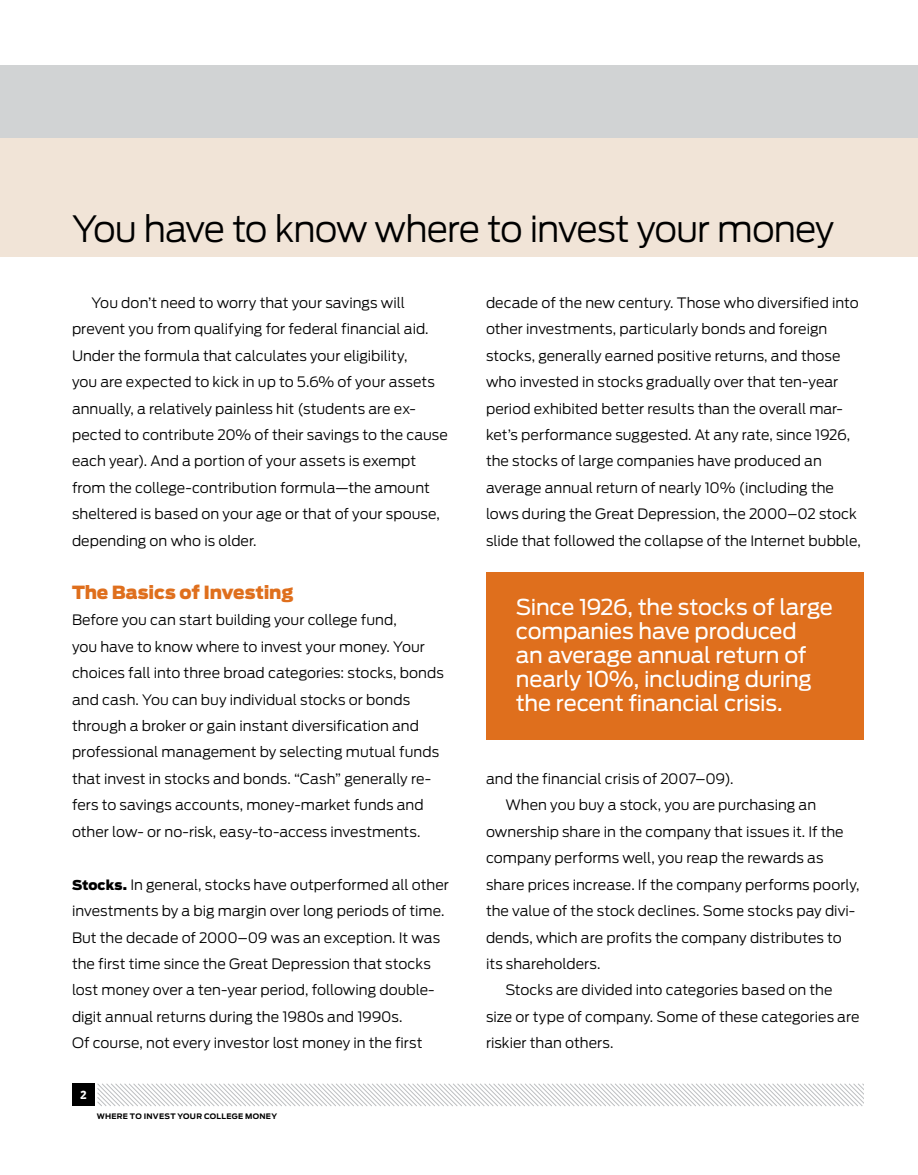
<style>
.page{position:relative;width:918px;height:1175px;background:#fff}
.page>*{position:absolute;margin:0;border:0;box-sizing:border-box;transform-origin:0 0}
.t1{font:300 36px "Antenna";letter-spacing:-.03em;color:#000}
.t2{font:21.75px/24px "Antenna";letter-spacing:-.015em;color:#fff}
.t3{font:900 18px "Antenna";letter-spacing:-.01em;color:#df6f1d}
.t4{font:300 14.25px/26.4px "Antenna";color:#000}
.t5{font:10.5px "Retina Micro D10";color:#fff}
.t6{font:700 7.5px "Antenna";letter-spacing:.035em;color:#000}
.s1{font-weight:900;font-size:13.5px}
</style>
<div class="page">
<div style="left:72px;top:1083px;width:23px;height:23px;background:#000"></div>
<svg style="left:97px;top:1083px;width:767px;height:24px"></svg>
<div style="left:0;top:66px;width:918px;height:72px;background:#d1d3d4"></div>
<div style="left:0;top:138px;width:918px;height:118px;background:#f1e4d7"></div>
<div style="left:486px;top:572px;width:378px;height:168px;background:#df6f1d"></div>
<h1 class="t1" style="left:72px;top:208px;width:764px">You have to know where to invest your money</h1>
<p class="t4" style="left:72px;top:289px;width:377px;text-indent:19px">You don’t need to worry that your savings will prevent you from qualifying for federal financial aid.<br>Under the formula that calculates your eligibility,<br>you are expected to kick in up to 5.6% of your assets annually, a relatively painless hit (students are ex&shy;pected to contribute 20% of their savings to the cause each year). And a portion of your assets is exempt from the college-contribution formula—the amount sheltered is based on your age or that of your spouse, depending on who is older.</p>
<p class="t3" style="left:72px;top:581px;width:223px">The Basics of Investing</p>
<p class="t4" style="left:72px;top:607px;width:373px">Before you can start building your college fund,<br>you have to know where to invest your money. Your choices fall into three broad categories: stocks, bonds and cash. You can buy individual stocks or bonds through a broker or gain instant diversification and professional management by selecting mutual funds that invest in stocks and bonds. “Cash” generally re&shy;fers to savings accounts, money-market funds and other low- or no-risk, easy-to-access investments.</p>
<p class="t4" style="left:72px;top:871px;width:379px"><span class="s1">Stocks.</span> In general, stocks have outperformed all other investments by a big margin over long periods of time.<br>But the decade of 2000–09 was an exception. It was the first time since the Great Depression that stocks lost money over a ten-year period, following double&shy;digit annual returns during the 1980s and 1990s.<br>Of course, not every investor lost money in the first</p>
<p class="t5" style="left:80px;top:1088px;width:8px">2</p>
<p class="t6" style="left:97px;top:1111px;width:181px">WHERE TO I NVEST YOUR COLLEGE MONEY</p>
<p class="t4" style="left:486px;top:289px;width:376px">decade of the new century. Those who diversified into other investments, particularly bonds and foreign stocks, generally earned positive returns, and those who invested in stocks gradually over that ten-year period exhibited better results than the overall mar&shy;ket’s performance suggested. At any rate, since 1926, the stocks of large companies have produced an average annual return of nearly 10% (including the lows during the Great Depression, the 2000–02 stock slide that followed the collapse of the Internet bubble,</p>
<h2 class="t2" style="left:516px;top:595px;width:319px">Since 1926, the stocks of large companies have produced<br>an average annual return of nearly 10%, including during the recent financial crisis.</h2>
<p class="t4" style="left:486px;top:765px;width:249px">and the financial crisis of 2007–09).</p>
<p class="t4" style="left:505px;top:792px;width:312px">When you buy a stock, you are purchasing an</p>
<p class="t4" style="left:486px;top:818px;width:359px">ownership share in the company that issues it. If the</p>
<p class="t4" style="left:486px;top:845px;width:339px">company performs well, you reap the rewards as</p>
<p class="t4" style="left:486px;top:871px;width:375px">share prices increase. If the company performs poorly,</p>
<p class="t4" style="left:486px;top:897px;width:371px">the value of the stock declines. Some stocks pay divi-</p>
<p class="t4" style="left:486px;top:924px;width:357px">dends, which are profits the company distributes to</p>
<p class="t4" style="left:486px;top:950px;width:116px">its shareholders.</p>
<p class="t4" style="left:505px;top:977px;width:329px">Stocks are divided into categories based on the</p>
<p class="t4" style="left:486px;top:1003px;width:375px">size or type of company. Some of these categories are</p>
<p class="t4" style="left:486px;top:1030px;width:129px">riskier than others.</p>
</div>
